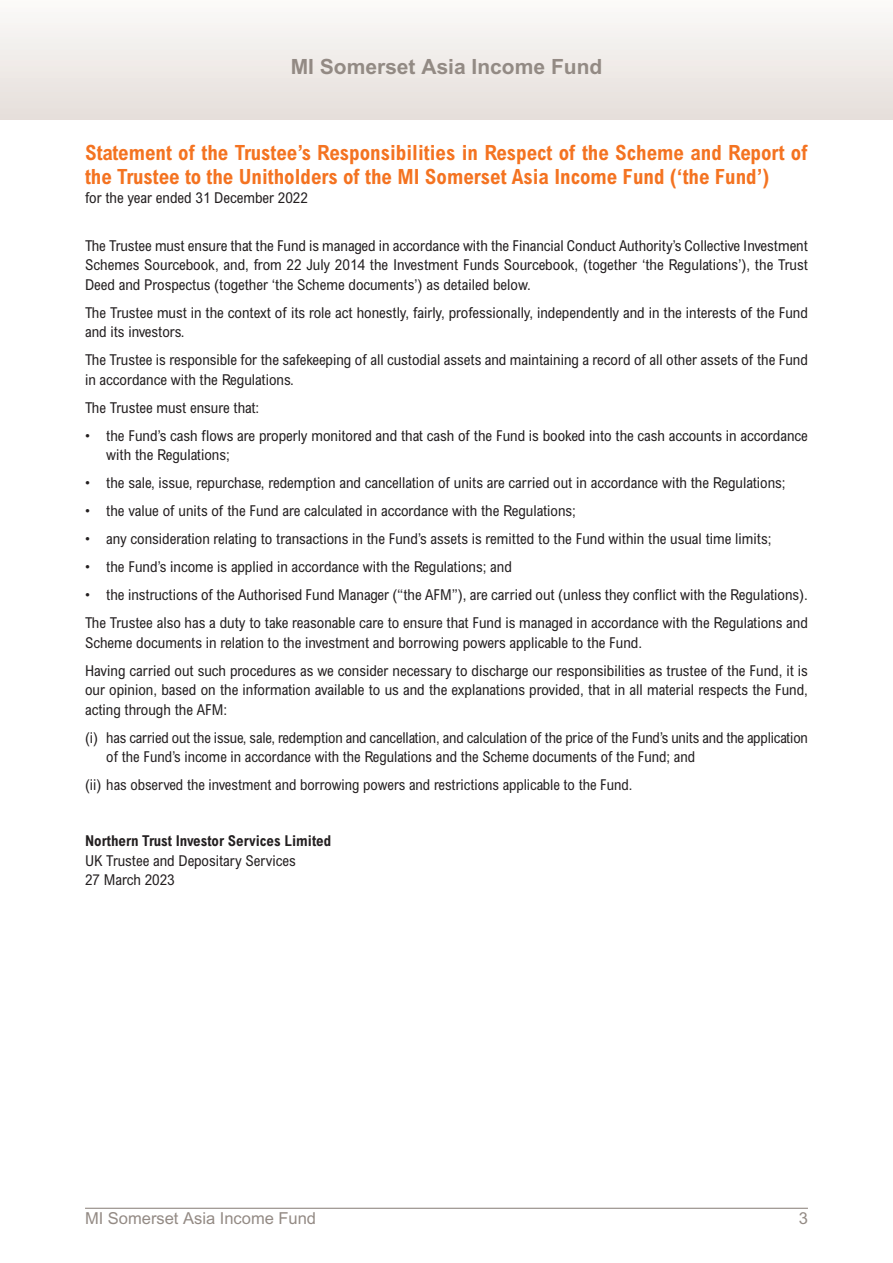
<style>
.page{position:relative;width:893px;height:1263px;background:#fff}
.page>*{position:absolute;margin:0;border:0;box-sizing:border-box;transform-origin:0 0}
.t1{font:700 condensed 21px/24px "Arial";color:#f47321}
.t2{font:700 21px "Arial";color:#938a84}
.t3{font:16.5px "Arial";color:#938a84}
.t4{font:condensed 15px/19.5px "Arial";color:#231f20}
.t5{font:700 condensed 15px "Arial";color:#231f20}
</style>
<div class="page">
<hr style="left:85px;top:1208px;width:723px;height:1px;background:#938a84">
<div style="left:0;top:0;width:893px;height:119px;background:linear-gradient(to bottom,#fbfbf9,#e5deda)"></div>
<p class="t2" style="left:291px;top:59px;width:313px">MI Somerset Asia Income Fund</p>
<p class="t1" style="left:85px;top:142px;width:724px">Statement of the Trustee’s Responsibilities in Respect of the Scheme and Report of the Trustee to the Unitholders of the MI Somerset Asia Income Fund (‘the Fund’)</p>
<p class="t4" style="left:85px;top:190px;width:224px">for the year ended 31 December 2022</p>
<p class="t4" style="left:85px;top:237px;width:724px;text-align:justify">The Trustee must ensure that the Fund is managed in accordance with the Financial Conduct Authority’s Collective Investment Schemes Sourcebook, and, from 22 July 2014 the Investment Funds Sourcebook, (together ‘the Regulations’), the Trust Deed and Prospectus (together ‘the Scheme documents’) as detailed below.</p>
<p class="t4" style="left:85px;top:304px;width:724px">The Trustee must in the context of its role act honestly, fairly, professionally, independently and in the interests of the Fund and its investors.</p>
<p class="t4" style="left:85px;top:352px;width:724px">The Trustee is responsible for the safekeeping of all custodial assets and maintaining a record of all other assets of the Fund in accordance with the Regulations.</p>
<p class="t4" style="left:85px;top:399px;width:176px">The Trustee must ensure that:</p>
<p class="t4" style="left:106px;top:427px;width:703px;text-indent:-21px">• the Fund’s cash flows are properly monitored and that cash of the Fund is booked into the cash accounts in accordance with the Regulations;</p>
<p class="t4" style="left:85px;top:475px;width:702px">• the sale, issue, repurchase, redemption and cancellation of units are carried out in accordance with the Regulations;</p>
<p class="t4" style="left:85px;top:503px;width:492px">• the value of units of the Fund are calculated in accordance with the Regulations;</p>
<p class="t4" style="left:85px;top:531px;width:688px">• any consideration relating to transactions in the Fund’s assets is remitted to the Fund within the usual time limits;</p>
<p class="t4" style="left:85px;top:559px;width:428px">• the Fund’s income is applied in accordance with the Regulations; and</p>
<p class="t4" style="left:85px;top:587px;width:724px">• the instructions of the Authorised Fund Manager (“the AFM”), are carried out (unless they conflict with the Regulations).</p>
<p class="t4" style="left:85px;top:615px;width:724px">The Trustee also has a duty to take reasonable care to ensure that Fund is managed in accordance with the Regulations and<br>Scheme documents in relation to the investment and borrowing powers applicable to the Fund.</p>
<p class="t4" style="left:85px;top:662px;width:724px;text-align:justify">Having carried out such procedures as we consider necessary to discharge our responsibilities as trustee of the Fund, it is our opinion, based on the information available to us and the explanations provided, that in all material respects the Fund, acting through the AFM:</p>
<p class="t4" style="left:106px;top:729px;width:703px;text-indent:-21px">(i) has carried out the issue, sale, redemption and cancellation, and calculation of the price of the Fund’s units and the application of the Fund’s income in accordance with the Regulations and the Scheme documents of the Fund; and</p>
<p class="t4" style="left:85px;top:777px;width:549px">(ii) has observed the investment and borrowing powers and restrictions applicable to the Fund.</p>
<p class="t5" style="left:85px;top:835px;width:248px">Northern Trust Investor Services Limited</p>
<p class="t4" style="left:85px;top:852px;width:212px">UK Trustee and Depositary Services</p>
<p class="t4" style="left:85px;top:872px;width:91px">27 March 2023</p>
<p class="t3" style="left:85px;top:1212px;width:233px">MI Somerset Asia Income Fund</p>
<p class="t3" style="left:799px;top:1212px;width:11px">3</p>
</div>
